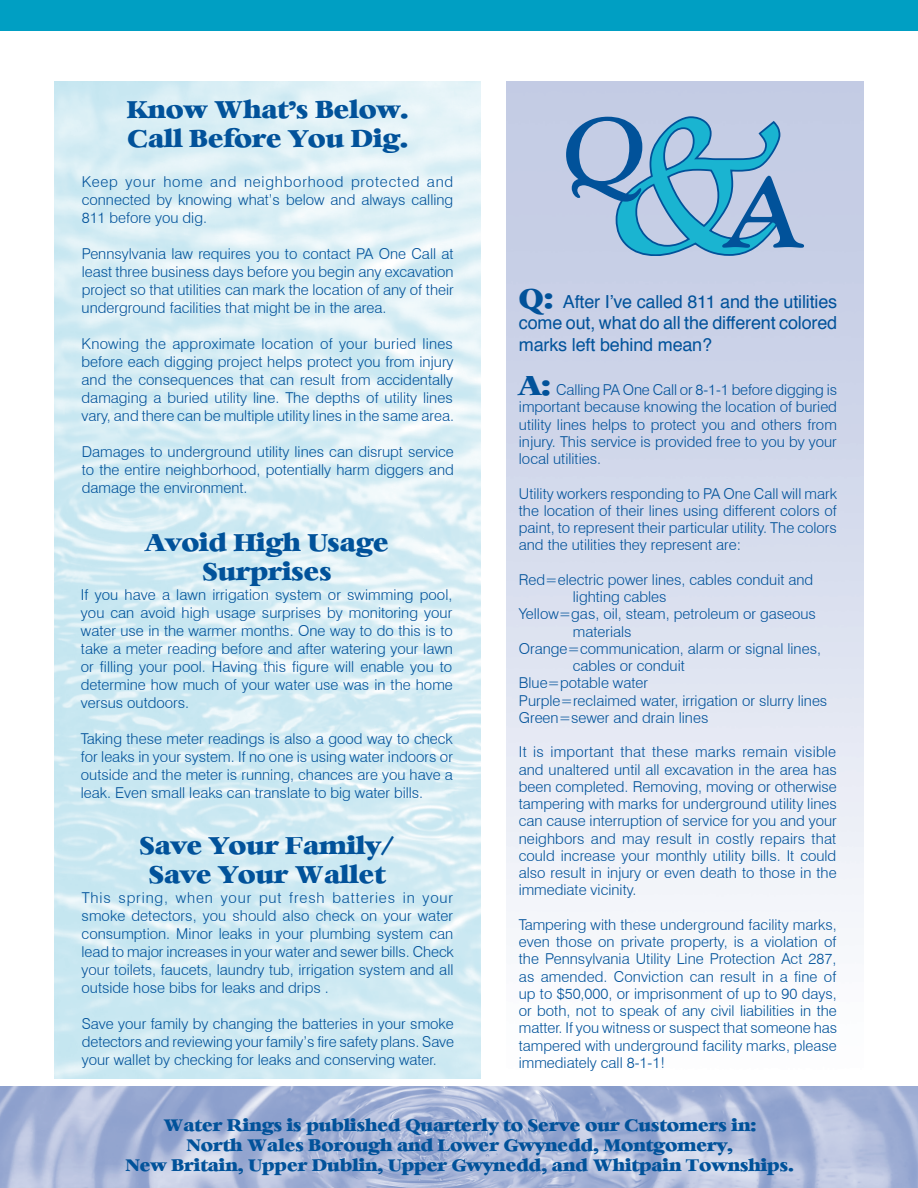
<style>
.page{position:relative;width:918px;height:1188px;background:#fff}
.page>*{position:absolute;margin:0;border:0;box-sizing:border-box;transform-origin:0 0}
.t1{font:24px/28.8px "Heather";color:#01529a;text-align:center}
.t2{font:18px/21.6px "Helvetica";letter-spacing:-.01em;color:#01529a;text-align:justify}
.t3{font:16.5px/19.8px "Heather";color:#01529a;text-align:center}
.t4{font:300 15px/18px "Swiss 721 BT";color:#01529a;text-align:justify}
.s1{font-family:"Heather";font-size:27px}
.s2{font-family:"Heather";font-weight:400;font-size:27px}
</style>
<div class="page">
<img style="left:0;top:1087px;width:918px;height:101px">
<div style="left:0;top:0;width:918px;height:30px;background:#009fc3"></div>
<svg style="left:566px;top:116px;width:238px;height:140px;background:#81b2d3"></svg>
<h1 class="t1" style="left:127px;top:96px;width:283px;text-align:left">Know What’s Below.<br>Call Before You Dig.</h1>
<p class="t4" style="left:82px;top:172px;width:373px">Keep your home and neighborhood protected and connected by knowing what’s below and always calling 811 before you dig.</p>
<p class="t4" style="left:82px;top:244px;width:374px">Pennsylvania law requires you to contact PA One Call at least three business days before you begin any excavation project so that utilities can mark the location of any of their underground facilities that might be in the area.</p>
<p class="t4" style="left:82px;top:334px;width:374px">Knowing the approximate location of your buried lines before each digging project helps protect you from injury and the consequences that can result from accidentally damaging a buried utility line. The depths of utility lines vary, and there can be multiple utility lines in the same area.</p>
<p class="t4" style="left:82px;top:442px;width:374px">Damages to underground utility lines can disrupt service to the entire neighborhood, potentially harm diggers and damage the environment.</p>
<h1 class="t1" style="left:145px;top:529px;width:245px">Avoid High Usage<br>Surprises</h1>
<p class="t4" style="left:81px;top:585px;width:374px">If you have a lawn irrigation system or swimming pool, you can avoid high usage surprises by monitoring your water use in the warmer months. One way to do this is to take a meter reading before and after watering your lawn or filling your pool. Having this figure will enable you to determine how much of your water use was in the home versus outdoors.</p>
<p class="t4" style="left:81px;top:729px;width:374px">Taking these meter readings is also a good way to check for leaks in your system. If no one is using water indoors or outside and the meter is running, chances are you have a leak. Even small leaks can translate to big water bills.</p>
<h1 class="t1" style="left:139px;top:832px;width:257px">Save Your Family/<br>Save Your Wallet</h1>
<p class="t4" style="left:82px;top:889px;width:374px">This spring, when your put fresh batteries in your smoke detectors, you should also check on your water consumption. Minor leaks in your plumbing system can lead to major increases in your water and sewer bills. Check your toilets, faucets, laundry tub, irrigation system and all outside hose bibs for leaks and drips .</p>
<p class="t4" style="left:82px;top:1015px;width:374px">Save your family by changing the batteries in your smoke detectors and reviewing your family’s fire safety plans. Save your wallet by checking for leaks and conserving water.</p>
<p class="t2" style="left:519px;top:291px;width:320px"><span class="s1">Q:</span> After I’ve called 811 and the utilities come out, what do all the different colored marks left behind mean?</p>
<p class="t4" style="left:519px;top:381px;width:320px;line-height:17.2px"><span class="s2">A:</span> Calling PA One Call or 8-1-1 before digging is important because knowing the location of buried utility lines helps to protect you and others from injury. This service is provided free to you by your local utilities.</p>
<p class="t4" style="left:519px;top:484px;width:320px;line-height:17.2px">Utility workers responding to PA One Call will mark the location of their lines using different colors of paint, to represent their particular utility. The colors and the utilities they represent are:</p>
<p class="t4" style="left:519px;top:570px;width:296px">Red=electric power lines, cables conduit and</p>
<p class="t4" style="left:573px;top:588px;width:95px">lighting cables</p>
<p class="t4" style="left:519px;top:605px;width:299px">Yellow=gas, oil, steam, petroleum or gaseous</p>
<p class="t4" style="left:573px;top:622px;width:60px">materials</p>
<p class="t4" style="left:519px;top:639px;width:304px">Orange=communication, alarm or signal lines,</p>
<p class="t4" style="left:573px;top:657px;width:113px">cables or conduit</p>
<p class="t4" style="left:519px;top:674px;width:131px">Blue=potable water</p>
<p class="t4" style="left:519px;top:691px;width:310px">Purple=reclaimed water, irrigation or slurry lines</p>
<p class="t4" style="left:519px;top:708px;width:191px">Green=sewer and drain lines</p>
<p class="t4" style="left:519px;top:743px;width:320px;line-height:17.2px">It is important that these marks remain visible and unaltered until all excavation in the area has been completed. Removing, moving or otherwise tampering with marks for underground utility lines can cause interruption of service for you and your neighbors and may result in costly repairs that could increase your monthly utility bills. It could also result in injury or even death to those in the immediate vicinity.</p>
<p class="t4" style="left:519px;top:916px;width:320px;line-height:17.2px">Tampering with these underground facility marks, even those on private property, is a violation of the Pennsylvania Utility Line Protection Act 287, as amended. Conviction can result in a fine of up to $50,000, or imprisonment of up to 90 days, or both, not to speak of any civil liabilities in the matter. If you witness or suspect that someone has tampered with underground facility marks, please immediately call 8-1-1!</p>
<p class="t3" style="left:126px;top:1116px;width:669px">Water Rings is published Quarterly to Serve our Customers in:<br>North Wales Borough and Lower Gwynedd, Montgomery,<br>New Britain, Upper Dublin, Upper Gwynedd, and Whitpain Townships.</p>
</div>
